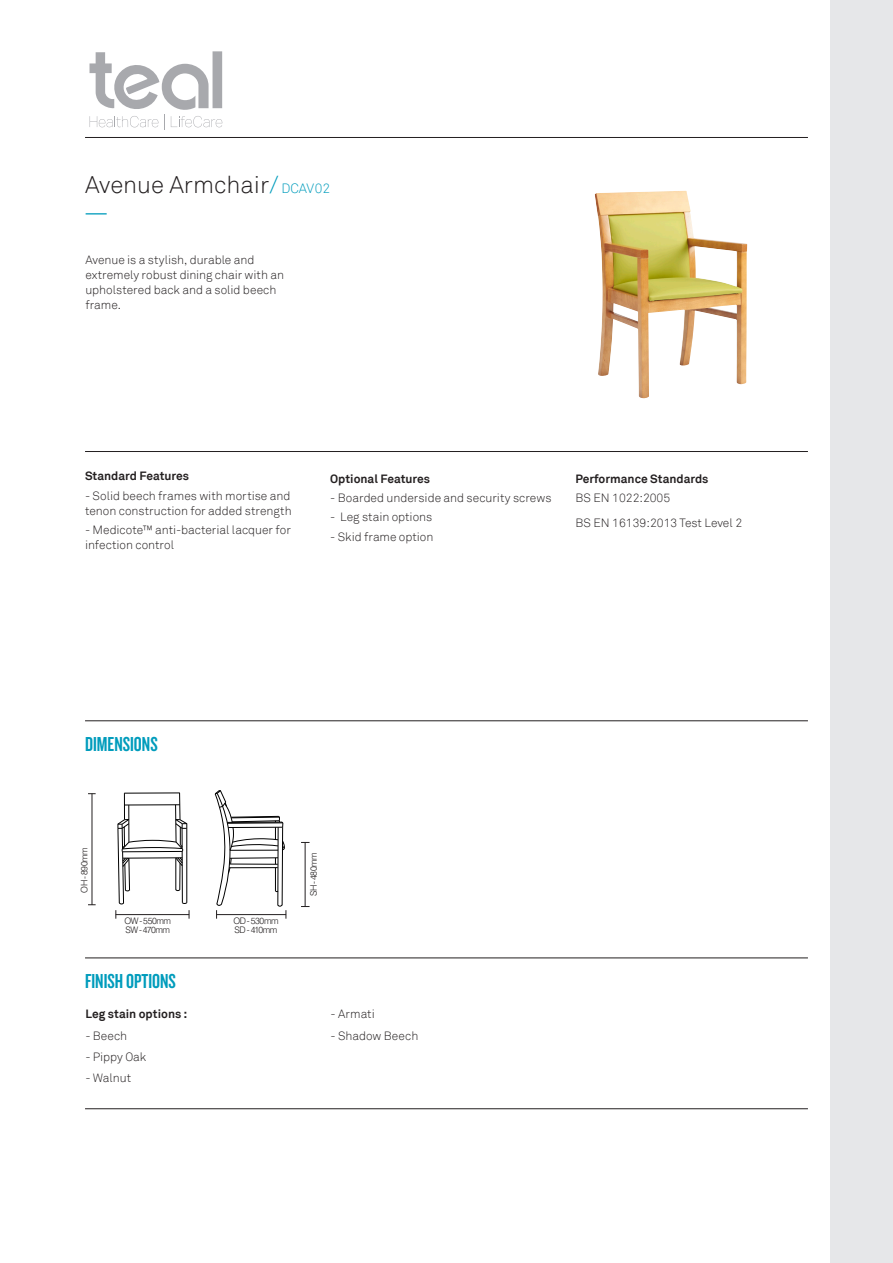
<style>
.page{position:relative;width:893px;height:1263px;background:#fff}
.page>*{position:absolute;margin:0;border:0;box-sizing:border-box;transform-origin:0 0}
.t1{font:300 24px "Akkurat";color:#231f20}
.t2{font:21px "Knockout HTF48 Featherweight";color:#009cbc}
.t3{font:21px "Grouch IT Cby BT";color:#009cbc}
.TEXT{font:300 12px/15px "Akkurat";color:#231f20}
.TEXT-2{font:700 12px "Akkurat";color:#231f20}
.t4{font:300 9px "Swiss 721 BT";letter-spacing:-.05em;color:#231f20}
.s1{color:#009cbc}
.s2{font-size:13.5px;color:#009cbc}
</style>
<div class="page">
<div style="left:831px;top:0;width:62px;height:1263px;background:#e6e7e9"></div>
<hr style="left:85px;top:137px;width:723px;height:1px;background:#231f20">
<hr style="left:85px;top:451px;width:723px;height:1px;background:#231f20">
<hr style="left:85px;top:720px;width:723px;height:1px;background:#231f20">
<hr style="left:85px;top:958px;width:723px;height:1px;background:#231f20">
<hr style="left:116px;top:914px;width:73px;height:1px;background:#231f20">
<hr style="left:85px;top:1108px;width:723px;height:1px;background:#231f20">
<hr style="left:92px;top:793px;width:1px;height:112px;background:#231f20">
<svg style="left:90px;top:52px;width:132px;height:77px"></svg>
<img style="left:595px;top:191px;width:152px;height:207px">
<svg style="left:117px;top:793px;width:71px;height:111px"></svg>
<svg style="left:215px;top:790px;width:72px;height:129px"></svg>
<hr style="left:305px;top:842px;width:1px;height:65px;background:#231f20">
<p class="t1" style="left:85px;top:171px;width:246px">Avenue Armchair<span class="s1">/</span> <span class="s2">DCAV02</span></p>
<p class="t3" style="left:86px;top:198px;width:22px">—</p>
<p class="TEXT" style="left:85px;top:253px;width:200px">Avenue is a stylish, durable and extremely robust dining chair with an upholstered back and a solid beech frame.</p>
<p class="TEXT-2" style="left:85px;top:469px;width:106px">Standard Features</p>
<p class="TEXT" style="left:85px;top:488px;width:208px">- Solid beech frames with mortise and tenon construction for added strength</p>
<p class="TEXT" style="left:85px;top:522px;width:207px">- Medicote™ anti-bacterial lacquer for infection control</p>
<p class="TEXT-2" style="left:330px;top:471px;width:101px">Optional Features</p>
<p class="TEXT" style="left:330px;top:491px;width:223px">- Boarded underside and security screws</p>
<p class="TEXT" style="left:330px;top:510px;width:104px">- Leg stain options</p>
<p class="TEXT" style="left:330px;top:529px;width:105px">- Skid frame option</p>
<p class="TEXT-2" style="left:575px;top:471px;width:134px">Performance Standards</p>
<p class="TEXT" style="left:575px;top:490px;width:96px">BS EN 1022:2005</p>
<p class="TEXT" style="left:575px;top:515px;width:168px">BS EN 16139:2013 Test Level 2</p>
<p class="t2" style="left:85px;top:734px;width:74px">DIMENSIONS</p>
<p class="t4" style="left:79px;top:892px;width:47px;rotate:-90deg">OH - 890mm</p>
<p class="t4" style="left:124px;top:915px;width:48px">OW - 550mm</p>
<p class="t4" style="left:125px;top:924px;width:46px">SW - 470mm</p>
<p class="t2" style="left:85px;top:971px;width:92px">FINISH OPTIONS</p>
<p class="TEXT-2" style="left:85px;top:1006px;width:104px">Leg stain options :</p>
<p class="TEXT" style="left:85px;top:1028px;width:43px">- Beech</p>
<p class="TEXT" style="left:85px;top:1049px;width:63px">- Pippy Oak</p>
<p class="TEXT" style="left:85px;top:1071px;width:47px">- Walnut</p>
<p class="t4" style="left:233px;top:915px;width:47px">OD - 530mm</p>
<p class="t4" style="left:235px;top:924px;width:44px">SD - 410mm</p>
<p class="t4" style="left:308px;top:896px;width:45px;rotate:-90deg">SH - 480mm</p>
<p class="TEXT" style="left:331px;top:1007px;width:46px">- Armati</p>
<p class="TEXT" style="left:331px;top:1028px;width:89px">- Shadow Beech</p>
</div>
